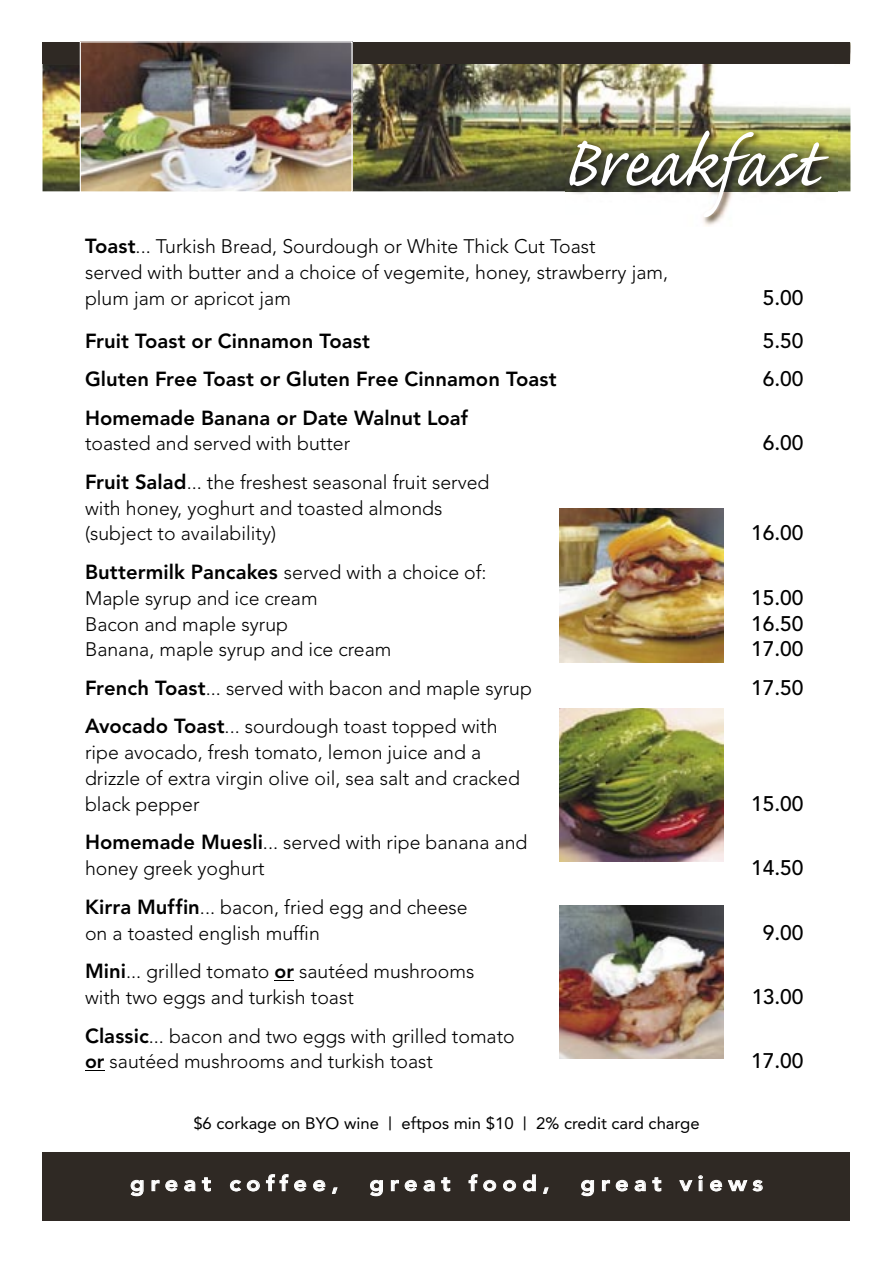
<style>
.page{position:relative;width:893px;height:1263px;background:#fff}
.page>*{position:absolute;margin:0;border:0;box-sizing:border-box;transform-origin:0 0}
.t1{font:90px "Caflisch Script Pro";letter-spacing:.005em;color:#fff}
.t2{font:500 21px "Avenir";color:#000}
.t3{font:800 21px "Avenir";letter-spacing:.25em;color:#fff;scale:1.1 1}
.t4{font:800 20.25px "Avenir";letter-spacing:.005em;color:#000}
.t5{font:300 19.5px/25.8px "Avenir";color:#000}
.t6{font:16.5px "Avenir";color:#000}
.s1{font-weight:800;font-size:20.25px}
.s2{font-weight:800}
.s3{font-size:18px}
</style>
<div class="page">
<img style="left:43px;top:64px;width:807px;height:127px">
<div style="left:43px;top:43px;width:807px;height:21px;background:#2f2924"></div>
<svg style="left:275px;top:980px;width:19px;height:1px"></svg>
<svg style="left:85px;top:1070px;width:20px;height:1px"></svg>
<img style="left:560px;top:905px;width:163px;height:154px">
<img style="left:560px;top:509px;width:163px;height:153px">
<div style="left:43px;top:1152px;width:807px;height:68px;background:#2f2924"></div>
<svg style="left:131px;top:1180px;width:12px;height:16px"></svg>
<svg style="left:152px;top:1180px;width:7px;height:11px"></svg>
<svg style="left:166px;top:1180px;width:11px;height:11px"></svg>
<svg style="left:185px;top:1180px;width:10px;height:11px"></svg>
<svg style="left:202px;top:1177px;width:9px;height:14px"></svg>
<svg style="left:230px;top:1180px;width:11px;height:11px"></svg>
<svg style="left:247px;top:1180px;width:13px;height:11px"></svg>
<svg style="left:266px;top:1174px;width:22px;height:17px"></svg>
<svg style="left:294px;top:1180px;width:12px;height:11px"></svg>
<svg style="left:313px;top:1180px;width:12px;height:11px"></svg>
<svg style="left:332px;top:1188px;width:5px;height:5px"></svg>
<svg style="left:370px;top:1180px;width:13px;height:16px"></svg>
<svg style="left:391px;top:1180px;width:8px;height:11px"></svg>
<svg style="left:405px;top:1180px;width:12px;height:11px"></svg>
<svg style="left:424px;top:1180px;width:10px;height:11px"></svg>
<svg style="left:441px;top:1177px;width:9px;height:14px"></svg>
<svg style="left:469px;top:1174px;width:8px;height:17px"></svg>
<svg style="left:484px;top:1180px;width:12px;height:11px"></svg>
<svg style="left:503px;top:1180px;width:13px;height:11px"></svg>
<svg style="left:523px;top:1175px;width:12px;height:16px"></svg>
<svg style="left:543px;top:1188px;width:5px;height:5px"></svg>
<svg style="left:581px;top:1180px;width:13px;height:16px"></svg>
<svg style="left:602px;top:1180px;width:8px;height:11px"></svg>
<svg style="left:616px;top:1180px;width:12px;height:11px"></svg>
<svg style="left:635px;top:1180px;width:10px;height:11px"></svg>
<svg style="left:653px;top:1177px;width:8px;height:14px"></svg>
<svg style="left:680px;top:1180px;width:12px;height:11px"></svg>
<svg style="left:699px;top:1175px;width:3px;height:16px"></svg>
<svg style="left:710px;top:1180px;width:12px;height:11px"></svg>
<svg style="left:728px;top:1180px;width:19px;height:11px"></svg>
<svg style="left:753px;top:1180px;width:9px;height:11px"></svg>
<img style="left:565px;top:128px;width:273px;height:98px">
<img style="left:560px;top:709px;width:163px;height:153px">
<img style="left:80px;top:41px;width:273px;height:151px">
<h1 class="t1" style="left:561px;top:117px;width:261px">Breakfast</h1>
<p class="t5" style="left:85px;top:234px;width:585px"><span class="s1">Toast</span>... Turkish Bread, Sourdough or White Thick Cut Toast<br>served with butter and a choice of vegemite, honey, strawberry jam, plum jam or apricot jam</p>
<p class="t2" style="left:763px;top:286px;width:42px">5.00</p>
<p class="t4" style="left:85px;top:329px;width:286px">Fruit Toast or Cinnamon Toast</p>
<p class="t2" style="left:763px;top:328px;width:42px">5.50</p>
<p class="t4" style="left:85px;top:367px;width:473px">Gluten Free Toast or Gluten Free Cinnamon Toast</p>
<p class="t2" style="left:763px;top:367px;width:42px">6.00</p>
<p class="t4" style="left:85px;top:406px;width:384px">Homemade Banana or Date Walnut Loaf</p>
<p class="t5" style="left:85px;top:431px;width:267px">toasted and served with butter</p>
<p class="t2" style="left:763px;top:431px;width:42px">6.00</p>
<p class="t5" style="left:85px;top:469px;width:406px"><span class="s1">Fruit Salad</span>... the freshest seasonal fruit served with honey, yoghurt and toasted almonds (subject to availability)</p>
<p class="t2" style="left:751px;top:521px;width:54px">16.00</p>
<p class="t5" style="left:85px;top:559px;width:403px"><span class="s1">Buttermilk Pancakes</span> served with a choice of:<br>Maple syrup and ice cream</p>
<p class="t2" style="left:751px;top:585px;width:54px">15.00</p>
<p class="t5" style="left:85px;top:611px;width:205px">Bacon and maple syrup</p>
<p class="t2" style="left:751px;top:611px;width:54px">16.50</p>
<p class="t5" style="left:85px;top:637px;width:308px">Banana, maple syrup and ice cream</p>
<p class="t2" style="left:751px;top:637px;width:54px">17.00</p>
<p class="t5" style="left:85px;top:675px;width:448px"><span class="s1">French Toast</span>... served with bacon and maple syrup</p>
<p class="t2" style="left:751px;top:675px;width:54px">17.50</p>
<p class="t5" style="left:85px;top:714px;width:436px"><span class="s1">Avocado Toast</span>... sourdough toast topped with ripe avocado, fresh tomato, lemon juice and a drizzle of extra virgin olive oil, sea salt and cracked black pepper</p>
<p class="t2" style="left:751px;top:791px;width:54px">15.00</p>
<p class="t5" style="left:85px;top:830px;width:444px"><span class="s1">Homemade Muesli</span>... served with ripe banana and honey greek yoghurt</p>
<p class="t5" style="left:85px;top:894px;width:384px"><span class="s1">Kirra Muffin</span>... bacon, fried egg and cheese on a toasted english muffin</p>
<p class="t5" style="left:85px;top:958px;width:391px"><span class="s1">Mini</span>... grilled tomato <span class="s2">or</span> sautéed mushrooms with two eggs and turkish toast</p>
<p class="t5" style="left:85px;top:1023px;width:431px"><span class="s1">Classic</span>... bacon and two eggs with grilled tomato <span class="s2">or</span> sautéed mushrooms and turkish toast</p>
<p class="t6" style="left:193px;top:1113px;width:508px">$6 corkage on BYO wine <span class="s3">|</span> eftpos min $10 <span class="s3">|</span> 2% credit card charge</p>
<p class="t2" style="left:751px;top:856px;width:54px">14.50</p>
<p class="t2" style="left:763px;top:920px;width:42px">9.00</p>
<p class="t2" style="left:752px;top:984px;width:53px">13.00</p>
<p class="t2" style="left:751px;top:1049px;width:54px">17.00</p>
<p class="t3" style="left:130px;top:1171px;width:191px">great coffee,</p>
<p class="t3" style="left:369px;top:1171px;width:165px">great food,</p>
<p class="t3" style="left:581px;top:1171px;width:167px">great views</p>
</div>
